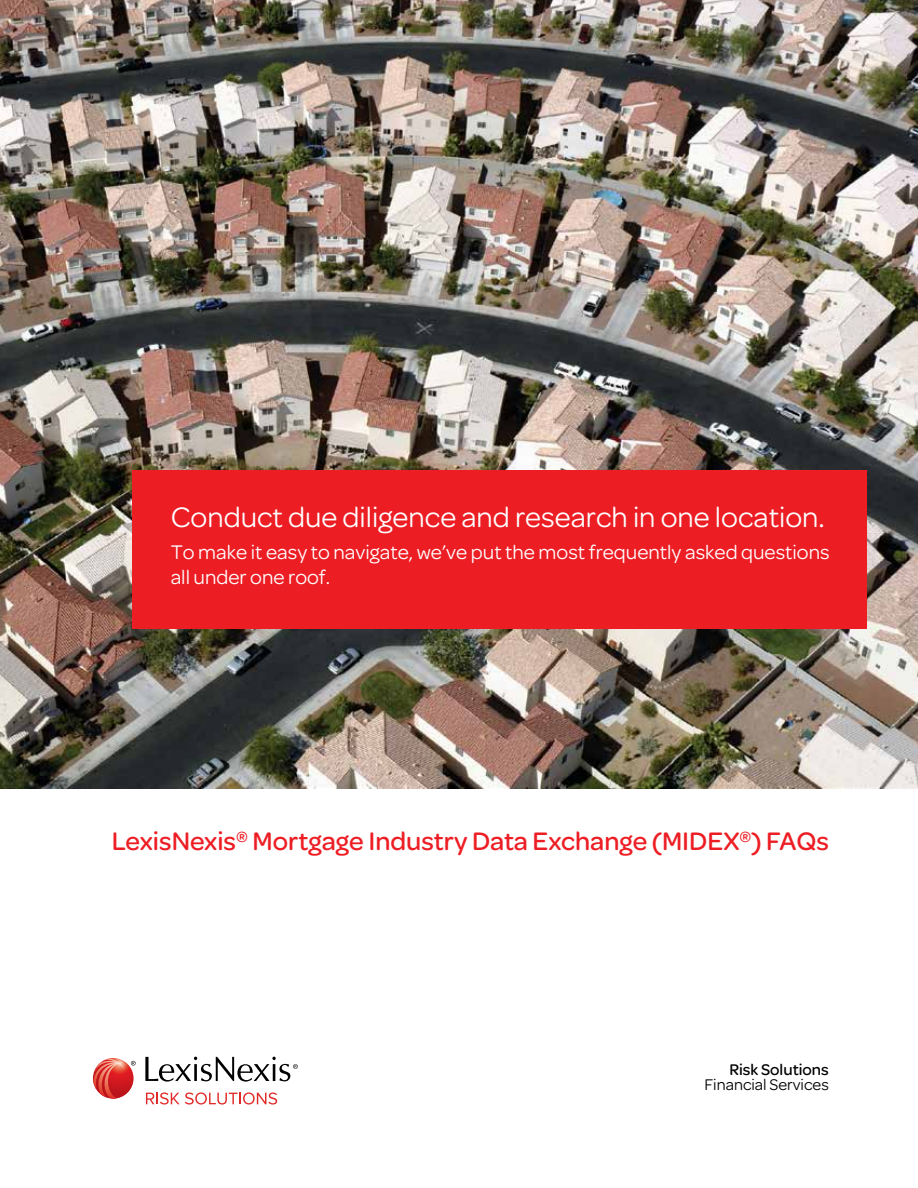
<style>
.page{position:relative;width:918px;height:1188px;background:#fff}
.page>*{position:absolute;margin:0;border:0;box-sizing:border-box;transform-origin:0 0}
.t1{font:30px "Omnes";color:#fff}
.t2{font:500 27px "Omnes";color:#ed1d24}
.t3{font:21px/25.2px "Omnes";color:#fff}
.t4{font:16.5px "Omnes";color:#000}
.t5{font:500 16.5px "Omnes";color:#000}
</style>
<div class="page">
<img style="left:0;top:0;width:918px;height:788px">
<div style="left:132px;top:470px;width:734px;height:158px;background:#ed1d24"></div>
<svg style="left:146px;top:1092px;width:131px;height:13px"></svg>
<svg style="left:145px;top:1057px;width:153px;height:25px"></svg>
<svg style="left:93px;top:1059px;width:43px;height:40px"></svg>
<h1 class="t1" style="left:171px;top:500px;width:656px">Conduct due diligence and research in one location.</h1>
<p class="t3" style="left:171px;top:540px;width:661px">To make it easy to navigate, we’ve put the most frequently asked questions all under one roof.</p>
<p class="t2" style="left:112px;top:823px;width:719px">LexisNexis<sup>®</sup> Mortgage Industry Data Exchange (MIDEX<sup>®</sup>) FAQs</p>
<p class="t5" style="left:729px;top:1058px;width:101px">Risk Solutions</p>
<p class="t4" style="left:704px;top:1075px;width:126px">Financial Services</p>
</div>
